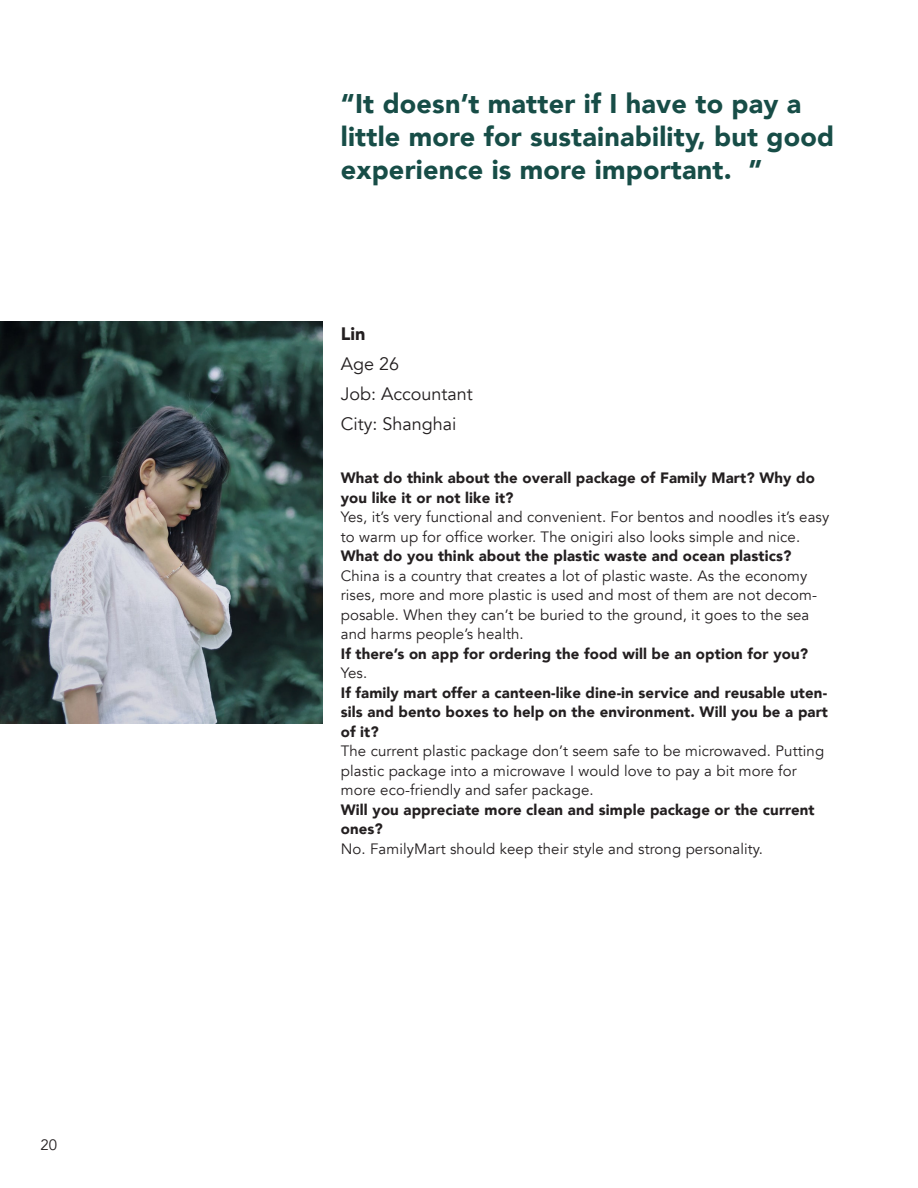
<style>
.page{position:relative;width:918px;height:1188px;background:#fff}
.page>*{position:absolute;margin:0;border:0;box-sizing:border-box;transform-origin:0 0}
.t1{font:900 27px/33px "Avenir";letter-spacing:.01em;color:#174d47}
.t2{font:18px "Avenir";color:#231f20}
.t3{font:900 18px "Avenir";color:#231f20}
.t4{font:15px/19.5px "Avenir";letter-spacing:.01em;color:#231f20}
.t5{font:900 15px/19.5px "Avenir";letter-spacing:.01em;color:#231f20}
</style>
<div class="page">
<img style="left:0;top:322px;width:323px;height:402px">
<p class="t4" style="left:40px;top:1135px;width:18px">20</p>
<p class="t1" style="left:341px;top:87px;width:495px">“It doesn’t matter if I have to pay a little more for sustainability, but good experience is more important. ”</p>
<p class="t3" style="left:341px;top:318px;width:26px">Lin</p>
<p class="t2" style="left:341px;top:353px;width:60px">Age 26</p>
<p class="t2" style="left:341px;top:383px;width:134px">Job: Accountant</p>
<p class="t2" style="left:341px;top:413px;width:117px">City: Shanghai</p>
<p class="t5" style="left:341px;top:468px;width:476px">What do think about the overall package of Family Mart? Why do you like it or not like it?</p>
<p class="t4" style="left:341px;top:508px;width:490px">Yes, it’s very functional and convenient. For bentos and noodles it’s easy to warm up for office worker. The onigiri also looks simple and nice.</p>
<p class="t5" style="left:341px;top:546px;width:452px">What do you think about the plastic waste and ocean plastics?</p>
<p class="t4" style="left:341px;top:566px;width:478px">China is a country that creates a lot of plastic waste. As the economy rises, more and more plastic is used and most of them are not decom&shy;posable. When they can’t be buried to the ground, it goes to the sea and harms people’s health.</p>
<p class="t5" style="left:341px;top:643px;width:469px">If there’s on app for ordering the food will be an option for you?</p>
<p class="t4" style="left:341px;top:664px;width:28px">Yes.</p>
<p class="t5" style="left:341px;top:682px;width:489px;text-align:justify">If family mart offer a canteen-like dine-in service and reusable uten&shy;sils and bento boxes to help on the environment. Will you be a part of it?</p>
<p class="t4" style="left:341px;top:742px;width:485px">The current plastic package don’t seem safe to be microwaved. Putting plastic package into a microwave I would love to pay a bit more for more eco-friendly and safer package.</p>
<p class="t5" style="left:341px;top:799px;width:475px">Will you appreciate more clean and simple package or the current ones?</p>
<p class="t4" style="left:341px;top:839px;width:424px">No. FamilyMart should keep their style and strong personality.</p>
</div>
